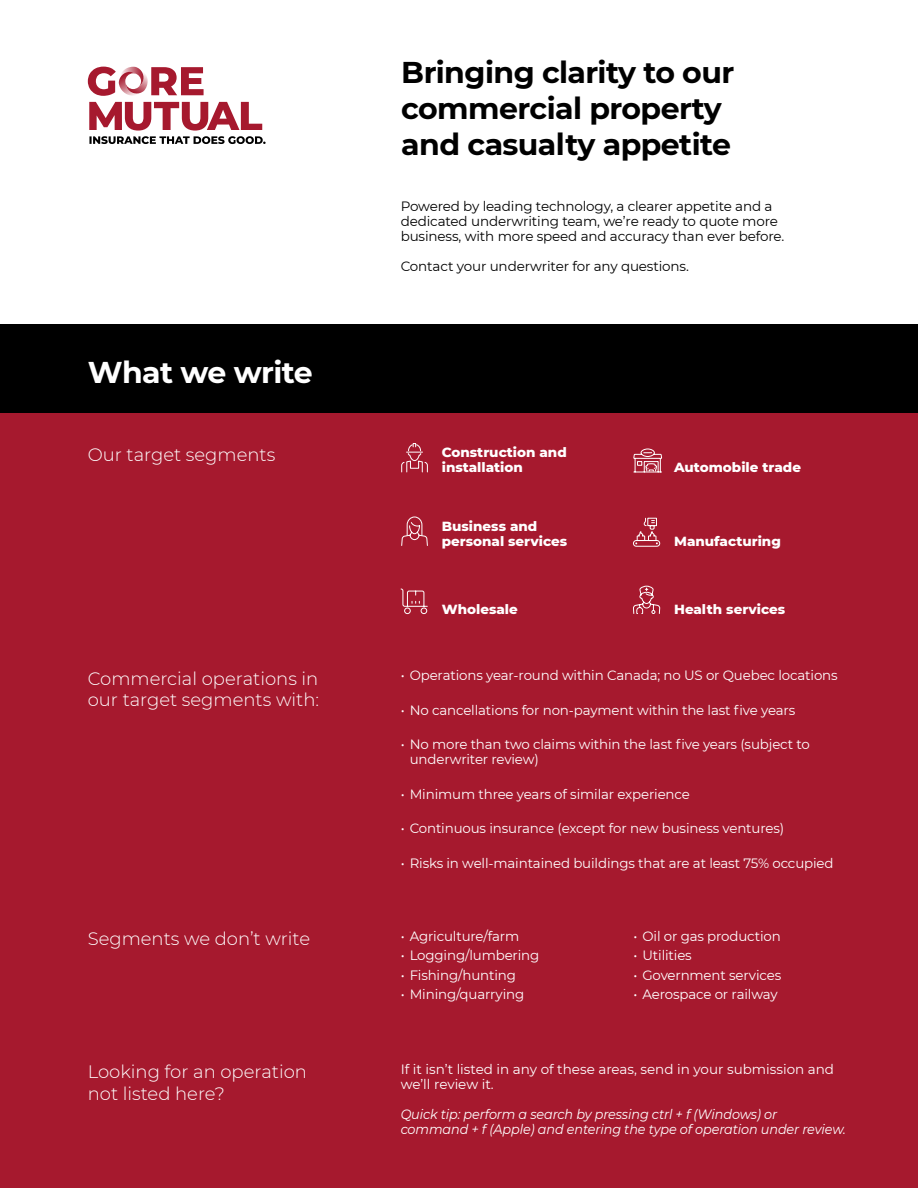
<style>
.page{position:relative;width:918px;height:1188px;background:#fff}
.page>*{position:absolute;margin:0;border:0;box-sizing:border-box;transform-origin:0 0}
.t1{font:700 30px/36px "Montserrat";letter-spacing:-.02em;color:#000}
.t2{font:700 30px "Montserrat";letter-spacing:-.02em;color:#fff}
.t3{font:300 18px/21.6px "Montserrat";color:#fff}
.t4{font:13.5px/15px "Montserrat";letter-spacing:-.01em;color:#fff}
.t5{font:13.5px/15px "Montserrat";letter-spacing:-.01em;color:#000}
.t6{font:italic 13.5px/15px "Montserrat";letter-spacing:-.01em;color:#fff;scale:.95 1}
.t7{font:800 13.5px/15px "Montserrat";color:#fff}
</style>
<div class="page">
<div style="left:0;top:325px;width:918px;height:863px;background:#a6192e"></div>
<div style="left:0;top:325px;width:918px;height:88px;background:#000"></div>
<svg style="left:89px;top:102px;width:177px;height:42px"></svg>
<svg style="left:88px;top:67px;width:116px;height:29px"></svg>
<svg style="left:633px;top:448px;width:29px;height:25px"></svg>
<svg style="left:401px;top:516px;width:27px;height:30px"></svg>
<svg style="left:401px;top:443px;width:27px;height:30px"></svg>
<svg style="left:633px;top:517px;width:27px;height:30px"></svg>
<svg style="left:633px;top:585px;width:27px;height:29px"></svg>
<svg style="left:400px;top:588px;width:28px;height:26px"></svg>
<p class="t1" style="left:401px;top:53px;width:334px">Bringing clarity to our commercial property and casualty appetite</p>
<p class="t2" style="left:88px;top:351px;width:226px">What we write</p>
<p class="t5" style="left:401px;top:199px;width:379px">Powered by leading technology, a clearer appetite and a dedicated underwriting team, we’re ready to quote more</p>
<p class="t5" style="left:401px;top:229px;width:385px">business, with more speed and accuracy than ever before.</p>
<p class="t5" style="left:401px;top:259px;width:290px">Contact your underwriter for any questions.</p>
<p class="t3" style="left:88px;top:443px;width:189px">Our target segments</p>
<p class="t7" style="left:442px;top:444px;width:127px">Construction and installation</p>
<p class="t7" style="left:442px;top:518px;width:127px">Business and personal services</p>
<p class="t7" style="left:674px;top:459px;width:128px">Automobile trade</p>
<p class="t7" style="left:674px;top:533px;width:108px">Manufacturing</p>
<p class="t7" style="left:442px;top:601px;width:78px">Wholesale</p>
<p class="t7" style="left:674px;top:601px;width:113px">Health services</p>
<p class="t3" style="left:88px;top:667px;width:233px">Commercial operations in our target segments with:</p>
<p class="t4" style="left:401px;top:668px;width:439px">• Operations year-round within Canada; no US or Quebec locations</p>
<p class="t4" style="left:401px;top:702px;width:396px">• No cancellations for non-payment within the last five years</p>
<p class="t4" style="left:410px;top:737px;width:402px;text-indent:-9px">• No more than two claims within the last five years (subject to underwriter review)</p>
<p class="t4" style="left:401px;top:786px;width:291px">• Minimum three years of similar experience</p>
<p class="t4" style="left:401px;top:821px;width:385px">• Continuous insurance (except for new business ventures)</p>
<p class="t4" style="left:401px;top:855px;width:434px">• Risks in well-maintained buildings that are at least 75% occupied</p>
<p class="t3" style="left:88px;top:928px;width:224px">Segments we don’t write</p>
<p class="t4" style="left:401px;top:928px;width:120px">• Agriculture/farm</p>
<p class="t4" style="left:401px;top:948px;width:140px">• Logging/lumbering</p>
<p class="t4" style="left:401px;top:967px;width:117px">• Fishing/hunting</p>
<p class="t4" style="left:401px;top:987px;width:125px">• Mining/quarrying</p>
<p class="t4" style="left:633px;top:928px;width:149px">• Oil or gas production</p>
<p class="t4" style="left:633px;top:948px;width:60px">• Utilities</p>
<p class="t4" style="left:633px;top:967px;width:149px">• Government services</p>
<p class="t4" style="left:633px;top:987px;width:146px">• Aerospace or railway</p>
<p class="t3" style="left:88px;top:1061px;width:221px">Looking for an operation not listed here?</p>
<p class="t4" style="left:401px;top:1061px;width:435px">If it isn’t listed in any of these areas, send in your submission and we’ll review it.</p>
<p class="t6" style="left:401px;top:1106px;width:470px">Quick tip: perform a search by pressing ctrl + f (Windows) or command + f (Apple) and entering the type of operation under review.</p>
</div>
